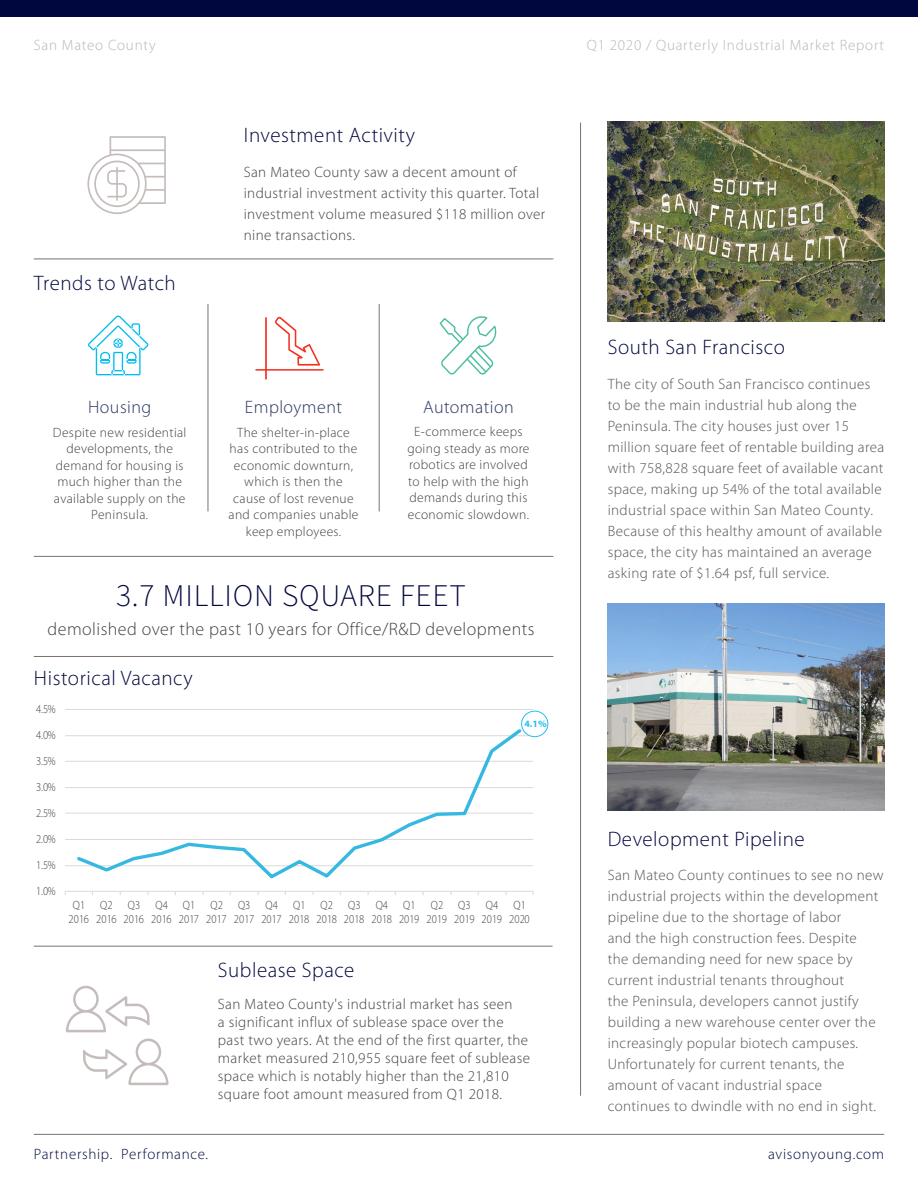
<style>
.page{position:relative;width:918px;height:1188px;background:#fff}
.page>*{position:absolute;margin:0;border:0;box-sizing:border-box;transform-origin:0 0}
.Blue_24pt_Center{font:300 31.5px "Source Sans Pro";letter-spacing:.025em;color:#00063e}
._14pt_Left{font:300 21px "Myriad Pro";letter-spacing:.025em;color:#00063e}
._12pt_Center{font:300 18px "Myriad Pro";letter-spacing:.025em;color:#414042}
._12pt_Center-2{font:300 18px "Myriad Pro";letter-spacing:.025em;color:#283361}
.Body_10pt{font:300 15px/21px "Myriad Pro";letter-spacing:.025em;color:#545355}
._10pt_Left{font:300 15px/18px "Myriad Pro";letter-spacing:.025em;color:#414042}
.t1{font:300 15px "Myriad Pro";letter-spacing:.045em;color:#00063e}
.Subtitle_10pt_Right{font:300 15px "Myriad Pro";letter-spacing:.05em;color:#bdb5b4}
.Subtitle_10pt_Left{font:300 15px "Myriad Pro";letter-spacing:.05em;color:#bdb5b4}
._9pt_Center{font:300 13.5px/16.5px "Myriad Pro";letter-spacing:.025em;color:#414042;text-align:center}
.t2{font:300 12px/13.6px "Myriad Pro";letter-spacing:.01em;color:#404040;text-align:center;scale:.88 1}
.t3{font:700 9.6px "Myriad Pro";color:#25bef0}
</style>
<div class="page">
<hr style="left:34px;top:1134px;width:850px;height:1px;background:#7d716e">
<div style="left:0;top:0;width:918px;height:16px;background:#00063e"></div>
<hr style="left:580px;top:123px;width:1px;height:973px;background:#7d716e">
<hr style="left:34px;top:259px;width:519px;height:1px;background:#7d716e">
<hr style="left:34px;top:556px;width:519px;height:1px;background:#7d716e">
<hr style="left:208px;top:304px;width:1px;height:207px;background:#7d716e">
<hr style="left:379px;top:304px;width:1px;height:207px;background:#7d716e">
<hr style="left:34px;top:656px;width:519px;height:1px;background:#7d716e">
<hr style="left:34px;top:946px;width:519px;height:1px;background:#7d716e">
<svg style="left:65px;top:709px;width:468px;height:1px"></svg>
<svg style="left:65px;top:735px;width:463px;height:1px"></svg>
<svg style="left:65px;top:761px;width:468px;height:1px"></svg>
<svg style="left:65px;top:787px;width:468px;height:1px"></svg>
<svg style="left:65px;top:813px;width:468px;height:1px"></svg>
<svg style="left:65px;top:839px;width:468px;height:1px"></svg>
<svg style="left:65px;top:865px;width:468px;height:1px"></svg>
<hr style="left:65px;top:891px;width:468px;height:1px;background:#dad9d8">
<svg style="left:74px;top:728px;width:450px;height:151px"></svg>
<div style="left:522px;top:711px;width:26px;height:26px;background:#fff;border-radius:50%"></div>
<div style="left:521px;top:711px;width:27px;height:26px;border:1px solid #25bef0;border-radius:50%"></div>
<img style="left:608px;top:122px;width:276px;height:200px">
<img style="left:608px;top:603px;width:276px;height:208px">
<svg style="left:87px;top:136px;width:79px;height:78px"></svg>
<svg style="left:255px;top:317px;width:69px;height:63px"></svg>
<svg style="left:66px;top:986px;width:84px;height:46px"></svg>
<svg style="left:83px;top:1039px;width:85px;height:46px"></svg>
<svg style="left:440px;top:316px;width:57px;height:59px"></svg>
<svg style="left:88px;top:316px;width:60px;height:59px"></svg>
<p class="Subtitle_10pt_Left" style="left:34px;top:35px;width:123px">San Mateo County</p>
<p class="Subtitle_10pt_Right" style="left:587px;top:35px;width:299px">Q1 2020 / Quarterly Industrial Market Report</p>
<p class="_14pt_Left" style="left:34px;top:270px;width:144px">Trends to Watch</p>
<p class="_14pt_Left" style="left:244px;top:123px;width:173px">Investment Activity</p>
<p class="_10pt_Left" style="left:244px;top:161px;width:303px;line-height:21px">San Mateo County saw a decent amount of industrial investment activity this quarter. Total investment volume measured $118 million over nine transactions.</p>
<p class="_12pt_Center-2" style="left:88px;top:397px;width:65px">Housing</p>
<p class="_9pt_Center" style="left:53px;top:424px;width:135px">Despite new residential developments, the demand for housing is much higher than the available supply on the<br>Peninsula.</p>
<p class="_12pt_Center-2" style="left:245px;top:396px;width:99px">Employment</p>
<p class="_9pt_Center" style="left:229px;top:424px;width:131px">The shelter-in-place has contributed to the economic downturn, which is then the cause of lost revenue and companies unable keep employees.</p>
<p class="_12pt_Center-2" style="left:423px;top:396px;width:92px">Automation</p>
<p class="_9pt_Center" style="left:407px;top:424px;width:124px">E-commerce keeps going steady as more robotics are involved to help with the high demands during this economic slowdown.</p>
<p class="Blue_24pt_Center" style="left:116px;top:575px;width:351px">3.7 MILLION SQUARE FEET</p>
<p class="_12pt_Center" style="left:48px;top:618px;width:488px">demolished over the past 10 years for Office/R&amp;D developments</p>
<p class="_14pt_Left" style="left:34px;top:665px;width:160px">Historical Vacancy</p>
<p class="t2" style="left:36px;top:702px;width:24px">4.5%</p>
<p class="t2" style="left:36px;top:728px;width:24px">4.0%</p>
<p class="t2" style="left:36px;top:754px;width:24px">3.5%</p>
<p class="t2" style="left:36px;top:780px;width:24px">3.0%</p>
<p class="t2" style="left:36px;top:806px;width:24px">2.5%</p>
<p class="t2" style="left:36px;top:832px;width:24px">2.0%</p>
<p class="t2" style="left:36px;top:858px;width:24px">1.5%</p>
<p class="t2" style="left:36px;top:884px;width:24px">1.0%</p>
<p class="t3" style="left:524px;top:718px;width:24px">4.1%</p>
<p class="t2" style="left:69px;top:898px;width:25px">Q1<br>2016</p>
<p class="t2" style="left:96px;top:898px;width:25px">Q2<br>2016</p>
<p class="t2" style="left:124px;top:898px;width:25px">Q3<br>2016</p>
<p class="t2" style="left:151px;top:898px;width:25px">Q4<br>2016</p>
<p class="t2" style="left:179px;top:898px;width:25px">Q1<br>2017</p>
<p class="t2" style="left:206px;top:898px;width:25px">Q2<br>2017</p>
<p class="t2" style="left:234px;top:898px;width:25px">Q3<br>2017</p>
<p class="t2" style="left:261px;top:898px;width:25px">Q4<br>2017</p>
<p class="t2" style="left:289px;top:898px;width:25px">Q1<br>2018</p>
<p class="t2" style="left:316px;top:898px;width:25px">Q2<br>2018</p>
<p class="t2" style="left:344px;top:898px;width:25px">Q3<br>2018</p>
<p class="t2" style="left:371px;top:898px;width:25px">Q4<br>2018</p>
<p class="t2" style="left:399px;top:898px;width:25px">Q1<br>2019</p>
<p class="t2" style="left:427px;top:898px;width:25px">Q2<br>2019</p>
<p class="t2" style="left:454px;top:898px;width:25px">Q3<br>2019</p>
<p class="t2" style="left:482px;top:898px;width:25px">Q4<br>2019</p>
<p class="t2" style="left:509px;top:898px;width:25px">Q1<br>2020</p>
<p class="_14pt_Left" style="left:218px;top:958px;width:138px">Sublease Space</p>
<p class="_10pt_Left" style="left:218px;top:995px;width:313px">San Mateo County's industrial market has seen<br>a significant influx of sublease space over the past two years. At the end of the first quarter, the market measured 210,955 square feet of sublease space which is notably higher than the 21,810 square foot amount measured from Q1 2018.</p>
<p class="_14pt_Left" style="left:608px;top:334px;width:179px">South San Francisco</p>
<p class="Body_10pt" style="left:608px;top:373px;width:278px">The city of South San Francisco continues to be the main industrial hub along the Peninsula. The city houses just over 15 million square feet of rentable building area with 758,828 square feet of available vacant space, making up 54% of the total available industrial space within San Mateo County.<br>Because of this healthy amount of available space, the city has maintained an average asking rate of $1.64 psf, full service.</p>
<p class="_14pt_Left" style="left:608px;top:826px;width:198px">Development Pipeline</p>
<p class="Body_10pt" style="left:608px;top:864px;width:277px">San Mateo County continues to see no new industrial projects within the development pipeline due to the shortage of labor<br>and the high construction fees. Despite<br>the demanding need for new space by current industrial tenants throughout<br>the Peninsula, developers cannot justify building a new warehouse center over the increasingly popular biotech campuses.<br>Unfortunately for current tenants, the amount of vacant industrial space continues to dwindle with no end in sight.</p>
<p class="t1" style="left:34px;top:1145px;width:176px">Partnership. Performance.</p>
<p class="t1" style="left:768px;top:1145px;width:117px">avisonyoung.com</p>
</div>
